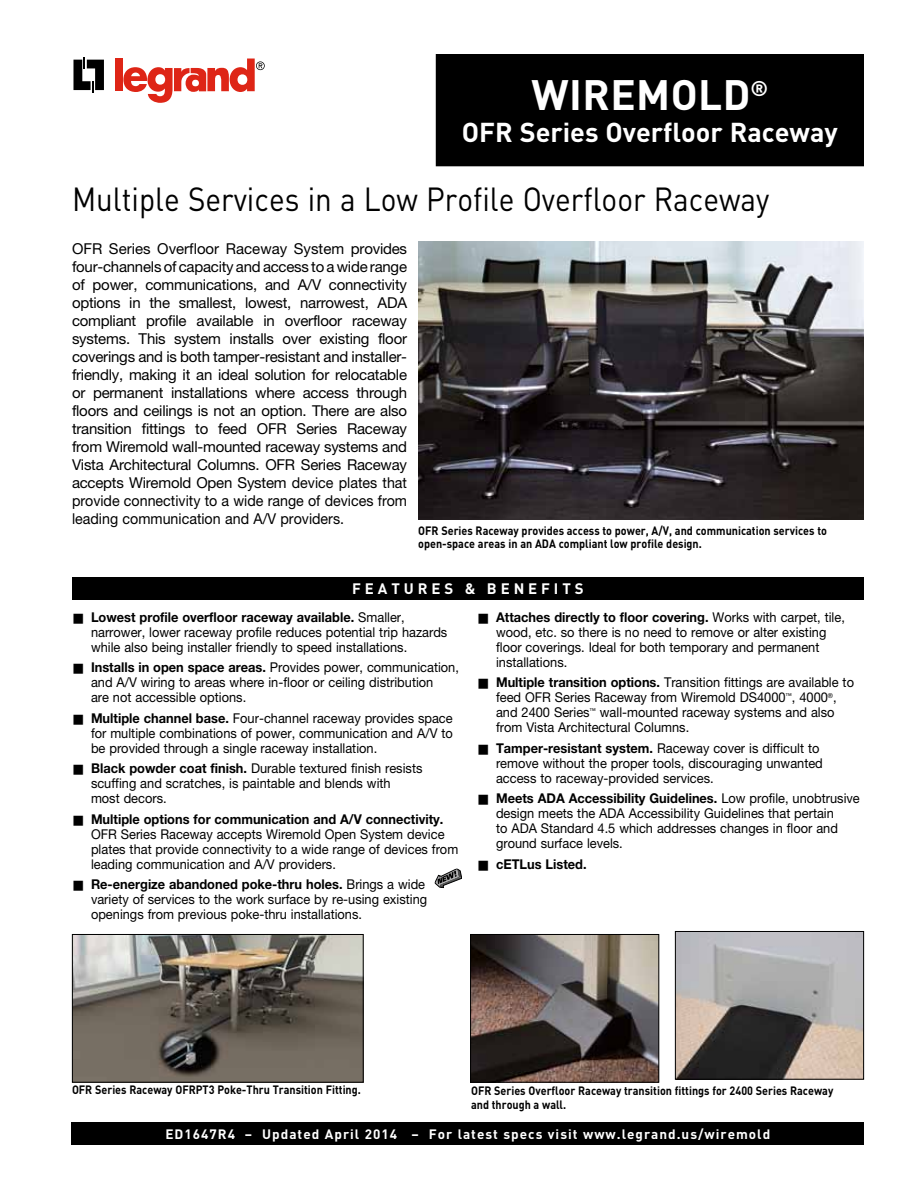
<style>
.page{position:relative;width:918px;height:1188px;background:#fff}
.page>*{position:absolute;margin:0;border:0;box-sizing:border-box;transform-origin:0 0}
.t1{font:700 42px "DIN Pro";letter-spacing:.01em;color:#fff}
.t2{font:33px "DIN Pro";color:#000;scale:.9 1}
.t3{font:700 27px "DIN Pro";color:#fff}
.t4{font:15px/18px "Helvetica Neue";color:#000;text-align:justify}
.t5{font:700 15px "DIN Pro";letter-spacing:.26em;color:#fff}
.t6{font:13.5px/15px "Helvetica Neue";color:#000;scale:.95 1}
.t7{font:700 13.5px "DIN Pro";letter-spacing:.075em;color:#fff}
.t8{font:700 13.5px "Helvetica Neue";color:#000;scale:.95 1}
.t9{font:700 12px/13.5px "DIN Pro";color:#000;scale:.9 1}
.s1{font-weight:700}
</style>
<div class="page">
<div style="left:437px;top:56px;width:425px;height:109px;background:#000"></div>
<div style="left:436px;top:54px;width:428px;height:112px;border:3px solid #000"></div>
<div style="left:72px;top:577px;width:792px;height:23px;background:#000"></div>
<div style="left:72px;top:1122px;width:792px;height:23px;background:#000"></div>
<img style="left:677px;top:933px;width:185px;height:145px">
<div style="left:675px;top:931px;width:189px;height:149px;border:1px solid #000"></div>
<img style="left:472px;top:936px;width:185px;height:145px">
<div style="left:470px;top:934px;width:189px;height:149px;border:1px solid #000"></div>
<img style="left:74px;top:936px;width:288px;height:145px">
<div style="left:72px;top:934px;width:292px;height:149px;border:1px solid #000"></div>
<img style="left:418px;top:241px;width:446px;height:279px">
<div style="left:115px;top:59px;width:8px;height:32px;background:#de2516"></div>
<svg style="left:123px;top:59px;width:142px;height:44px"></svg>
<svg style="left:73px;top:57px;width:31px;height:35px"></svg>
<svg style="left:435px;top:868px;width:27px;height:20px"></svg>
<h1 class="t1" style="left:532px;top:66px;width:238px">Wiremold<sup>®</sup></h1>
<h3 class="t3" style="left:462px;top:114px;width:377px">OFR Series Overfloor Raceway</h3>
<h2 class="t2" style="left:72px;top:177px;width:777px">Multiple Services in a Low Profile Overfloor Raceway</h2>
<p class="t4" style="left:72px;top:239px;width:337px">OFR Series Overfloor Raceway System provides four-channels of capacity and access to a wide range of power, communications, and A/V connectivity options in the smallest, lowest, narrowest, ADA compliant profile available in overfloor raceway systems. This system installs over existing floor coverings and is both tamper-resistant and installer&shy;friendly, making it an ideal solution for relocatable or permanent installations where access through floors and ceilings is not an option. There are also transition fittings to feed OFR Series Raceway from Wiremold wall-mounted raceway systems and Vista Architectural Columns. OFR Series Raceway accepts Wiremold Open System device plates that provide connectivity to a wide range of devices from leading communication and A/V providers.</p>
<p class="t9" style="left:418px;top:523px;width:456px">OFR Series Raceway provides access to power, A/V, and communication services to open-space areas in an ADA</p>
<p class="t9" style="left:559px;top:537px;width:161px">compliant low profile design.</p>
<p class="t5" style="left:352px;top:578px;width:232px">Features &amp; Benef its</p>
<p class="t6" style="left:91px;top:609px;width:377px;text-indent:-18px">■ <span class="s1">Lowest profile overfloor raceway available.</span> Smaller, narrower, lower raceway profile reduces potential trip hazards while also being installer friendly to speed installations.</p>
<p class="t6" style="left:91px;top:660px;width:389px;text-indent:-18px">■ <span class="s1">Installs in open space areas.</span> Provides power, communication, and A/V wiring to areas where in-floor or ceiling distribution<br>are not accessible options.</p>
<p class="t6" style="left:91px;top:710px;width:382px;text-align:justify;text-indent:-18px">■ <span class="s1">Multiple channel base.</span> Four-channel raceway provides space for multiple combinations of power, communication and A/V to be provided through a single raceway installation.</p>
<p class="t6" style="left:91px;top:761px;width:350px;text-indent:-18px">■ <span class="s1">Black powder coat finish.</span> Durable textured finish resists scuffing and scratches, is paintable and blends with most decors.</p>
<p class="t6" style="left:91px;top:811px;width:388px;text-indent:-18px">■ <span class="s1">Multiple options for communication and A/V connectivity.<br></span>OFR Series Raceway accepts Wiremold Open System device plates that provide connectivity to a wide range of devices from leading communication and A/V providers.</p>
<p class="t6" style="left:91px;top:876px;width:355px;text-indent:-18px">■ <span class="s1">Re-energize abandoned poke-thru holes.</span> Brings a wide variety of services to the work surface by re-using existing openings from previous poke-thru installations.</p>
<p class="t6" style="left:496px;top:609px;width:369px;text-indent:-18px">■ <span class="s1">Attaches directly to floor covering.</span> Works with carpet, tile, wood, etc. so there is no need to remove or alter existing floor coverings. Ideal for both temporary and permanent installations.</p>
<p class="t6" style="left:496px;top:675px;width:378px;text-indent:-18px">■ <span class="s1">Multiple transition options.</span> Transition fittings are available to feed OFR Series Raceway from Wiremold DS4000<sup>™</sup>, 4000<sup>®</sup>, and 2400 Series<sup>™</sup> wall-mounted raceway systems and also from Vista Architectural Columns.</p>
<p class="t6" style="left:496px;top:740px;width:346px;text-indent:-18px">■ <span class="s1">Tamper-resistant system.</span> Raceway cover is difficult to remove without the proper tools, discouraging unwanted access to raceway-provided services.</p>
<p class="t6" style="left:496px;top:791px;width:384px;text-indent:-18px">■ <span class="s1">Meets ADA Accessibility Guidelines.</span> Low profile, unobtrusive design meets the ADA Accessibility Guidelines that pertain<br>to ADA Standard 4.5 which addresses changes in floor and ground surface levels.</p>
<p class="t8" style="left:478px;top:855px;width:115px">■ cETLus Listed.</p>
<p class="t9" style="left:72px;top:1083px;width:322px">OFR Series Raceway OFRPT3 Poke-Thru Transition Fitting.</p>
<p class="t9" style="left:471px;top:1084px;width:404px">OFR Series Overfloor Raceway transition fittings for 2400 Series Raceway and through a wall.</p>
<p class="t7" style="left:165px;top:1125px;width:606px">ED 1647R4 – Updated April 2014 – For latest specs visit www.legrand.us/wiremold</p>
</div>
